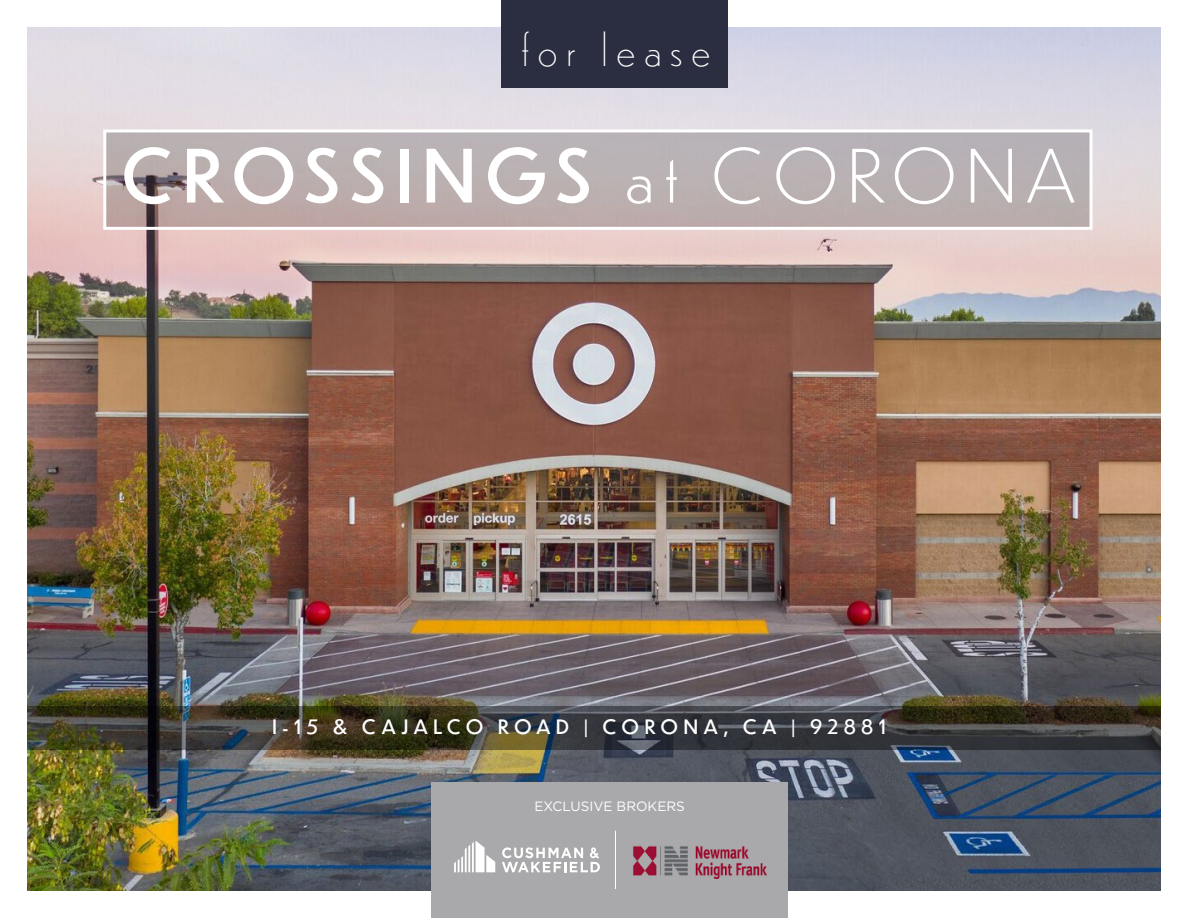
<style>
.page{position:relative;width:1188px;height:918px;background:#fff}
.page>*{position:absolute;margin:0;border:0;box-sizing:border-box;transform-origin:0 0}
.t1{font:72px "Dunbar Low";letter-spacing:.15em;color:#fff}
.t2{font:200 44.25px "Dunbar Low";letter-spacing:.2em;color:#fff}
.t3{font:19.5px "Dunbar Low";letter-spacing:.3em;color:#fff}
.t4{font:13.5px "Gotham";color:#fff}
.s1{font-weight:300}
</style>
<div class="page">
<img style="left:27px;top:27px;width:1134px;height:864px">
<div style="left:105px;top:131px;width:986px;height:97px;background:linear-gradient(to right,#b6a7a6,#bab3b6)"></div>
<div style="left:103px;top:129px;width:990px;height:101px;border:3px solid #fff"></div>
<svg style="left:27px;top:706px;width:1134px;height:44px;background:#3a3933"></svg>
<div style="left:501px;top:0;width:227px;height:87px;background:#2b2e40"></div>
<div style="left:431px;top:782px;width:356px;height:136px;background:#a9a8aa"></div>
<svg style="left:454px;top:841px;width:41px;height:31px"></svg>
<svg style="left:502px;top:847px;width:98px;height:25px"></svg>
<img style="left:633px;top:845px;width:134px;height:33px">
<hr style="left:615px;top:831px;width:1px;height:58px;background:#fff">
<p class="t2" style="left:521px;top:18px;width:190px">for lease</p>
<p class="t1" style="left:122px;top:123px;width:954px">CROSSINGS <span class="s1">at CORONA</span></p>
<p class="t3" style="left:272px;top:712px;width:615px">I-15 &amp; CAJALCO ROAD | CORONA, CA | 92881</p>
<p class="t4" style="left:534px;top:798px;width:152px">EXCLUSIVE BROKERS</p>
</div>
